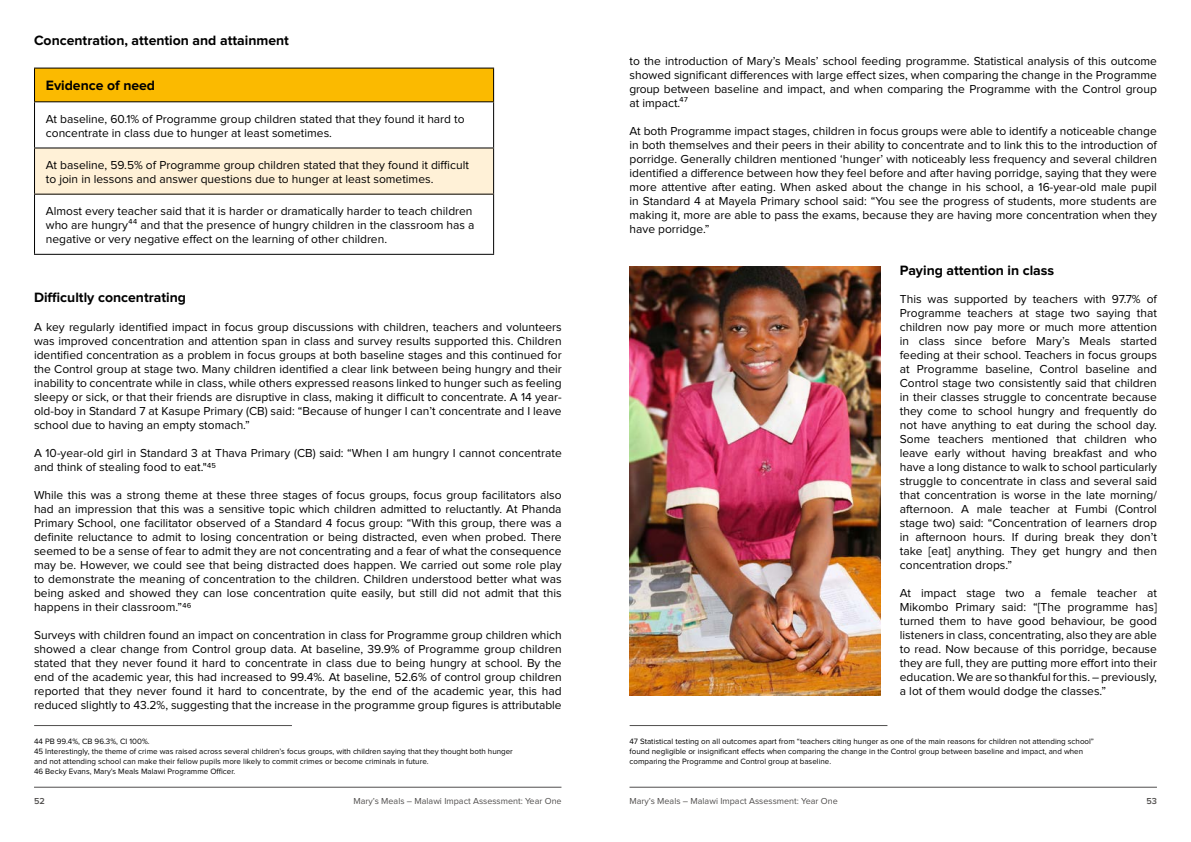
<style>
.page{position:relative;width:1191px;height:842px;background:#fff}
.page>*{position:absolute;margin:0;border:0;box-sizing:border-box;transform-origin:0 0}
.t1{font:700 14px "Proxima Nova";color:#000}
.t2{font:12px/14px "Proxima Nova";color:#000;text-align:justify}
.t3{font:9px "Proxima Nova";color:#504e4d}
.t4{font:600 9px "Proxima Nova";color:#504e4d}
.t5{font:8px/10px "Proxima Nova";color:#000}
</style>
<div class="page">
<hr style="left:629px;top:787px;width:528px;height:1px;background:#504e4d">
<hr style="left:34px;top:787px;width:527px;height:1px;background:#504e4d">
<div style="left:35px;top:68px;width:458px;height:34px;background:#fbba00"></div>
<div style="left:35px;top:148px;width:458px;height:46px;background:#fff1d7"></div>
<hr style="left:34px;top:68px;width:460px;height:1px;background:#000">
<hr style="left:34px;top:69px;width:1px;height:32px;background:#000">
<hr style="left:493px;top:69px;width:1px;height:32px;background:#000">
<hr style="left:34px;top:101px;width:460px;height:1px;background:#000">
<hr style="left:34px;top:102px;width:1px;height:45px;background:#000">
<hr style="left:493px;top:102px;width:1px;height:45px;background:#000">
<hr style="left:34px;top:147px;width:460px;height:1px;background:#000">
<hr style="left:34px;top:148px;width:1px;height:46px;background:#000">
<hr style="left:493px;top:148px;width:1px;height:46px;background:#000">
<hr style="left:34px;top:194px;width:460px;height:1px;background:#000">
<hr style="left:34px;top:195px;width:1px;height:59px;background:#000">
<hr style="left:493px;top:195px;width:1px;height:59px;background:#000">
<hr style="left:34px;top:254px;width:460px;height:1px;background:#000">
<hr style="left:34px;top:725px;width:258px;height:1px;background:#504e4d">
<hr style="left:629px;top:725px;width:258px;height:1px;background:#504e4d">
<img style="left:629px;top:267px;width:251px;height:429px">
<p class="t1" style="left:34px;top:34px;width:256px">Concentration, attention and attainment</p>
<p class="t1" style="left:46px;top:79px;width:111px">Evidence of need</p>
<p class="t2" style="left:46px;top:112px;width:420px">At baseline, 60.1% of Programme group children stated that they found it hard to concentrate in class due to hunger at least sometimes.</p>
<p class="t2" style="left:46px;top:158px;width:424px">At baseline, 59.5% of Programme group children stated that they found it difficult to join in lessons and answer questions due to hunger at least sometimes.</p>
<p class="t2" style="left:46px;top:204px;width:430px;text-align:left">Almost every teacher said that it is harder or dramatically harder to teach children who are hungry44 and that the presence of hungry children in the classroom has a negative or very negative effect on the learning of other children.</p>
<p class="t1" style="left:34px;top:291px;width:153px">Difficultly concentrating</p>
<p class="t2" style="left:34px;top:320px;width:529px">A key regularly identified impact in focus group discussions with children, teachers and volunteers was improved concentration and attention span in class and survey results supported this. Children identified concentration as a problem in focus groups at both baseline stages and this continued for the Control group at stage two. Many children identified a clear link between being hungry and their inability to concentrate while in class, while others expressed reasons linked to hunger such as feeling sleepy or sick, or that their friends are disruptive in class, making it difficult to concentrate. A 14 year&shy;old-boy in Standard 7 at Kasupe Primary (CB) said: “Because of hunger I can’t concentrate and I leave school due to having an empty stomach.”</p>
<p class="t2" style="left:34px;top:446px;width:529px">A 10-year-old girl in Standard 3 at Thava Primary (CB) said: “When I am hungry I cannot concentrate and think of stealing food to eat."45</p>
<p class="t2" style="left:34px;top:488px;width:529px">While this was a strong theme at these three stages of focus groups, focus group facilitators also had an impression that this was a sensitive topic which children admitted to reluctantly. At Phanda Primary School, one facilitator observed of a Standard 4 focus group: “With this group, there was a definite reluctance to admit to losing concentration or being distracted, even when probed. There seemed to be a sense of fear to admit they are not concentrating and a fear of what the consequence may be. However, we could see that being distracted does happen. We carried out some role play to demonstrate the meaning of concentration to the children. Children understood better what was being asked and showed they can lose concentration quite easily, but still did not admit that this happens in their classroom.”46</p>
<p class="t2" style="left:34px;top:628px;width:529px">Surveys with children found an impact on concentration in class for Programme group children which showed a clear change from Control group data. At baseline, 39.9% of Programme group children stated that they never found it hard to concentrate in class due to being hungry at school. By the end of the academic year, this had increased to 99.4%. At baseline, 52.6% of control group children reported that they never found it hard to concentrate, by the end of the academic year, this had reduced slightly to 43.2%, suggesting that the increase in the programme group figures is attributable</p>
<p class="t5" style="left:34px;top:737px;width:480px">44 PB 99.4%, CB 96.3%, CI 100%.<br>45 Interestingly, the theme of crime was raised across several children’s focus groups, with children saying that they thought both hunger and not attending school can make their fellow pupils more likely to commit crimes or become criminals in future.<br>46 Becky Evans, Mary’s Meals Malawi Programme Officer.</p>
<p class="t2" style="left:629px;top:54px;width:529px">to the introduction of Mary’s Meals’ school feeding programme. Statistical analysis of this outcome showed significant differences with large effect sizes, when comparing the change in the Programme group between baseline and impact, and when comparing the Programme with the Control group at impact.47</p>
<p class="t2" style="left:629px;top:124px;width:529px">At both Programme impact stages, children in focus groups were able to identify a noticeable change in both themselves and their peers in their ability to concentrate and to link this to the introduction of porridge. Generally children mentioned ‘hunger’ with noticeably less frequency and several children identified a difference between how they feel before and after having porridge, saying that they were more attentive after eating. When asked about the change in his school, a 16-year-old male pupil in Standard 4 at Mayela Primary school said: “You see the progress of students, more students are making it, more are able to pass the exams, because they are having more concentration when they have porridge.”</p>
<p class="t1" style="left:900px;top:264px;width:156px">Paying attention in class</p>
<p class="t2" style="left:900px;top:292px;width:259px">This was supported by teachers with 97.7% of Programme teachers at stage two saying that children now pay more or much more attention in class since before Mary’s Meals started feeding at their school. Teachers in focus groups at Programme baseline, Control baseline and Control stage two consistently said that children in their classes struggle to concentrate because they come to school hungry and frequently do not have anything to eat during the school day.<br>Some teachers mentioned that children who leave early without having breakfast and who have a long distance to walk to school particularly struggle to concentrate in class and several said that concentration is worse in the late morning/ afternoon. A male teacher at Fumbi (Control stage two) said: “Concentration of learners drop in afternoon hours. If during break they don’t take [eat] anything. They get hungry and then concentration drops.”</p>
<p class="t2" style="left:900px;top:586px;width:259px">At impact stage two a female teacher at Mikombo Primary said: “[The programme has] turned them to have good behaviour, be good listeners in class, concentrating, also they are able to read. Now because of this porridge, because they are full, they are putting more effort into their education. We are so thankful for this. – previously, a lot of them would dodge the classes.”</p>
<p class="t5" style="left:629px;top:737px;width:466px">47 Statistical testing on all outcomes apart from “teachers citing hunger as one of the main reasons for children not attending school” found negligible or insignificant effects when comparing the change in the Control group between baseline and impact, and when comparing the Programme and Control group at baseline.</p>
<p class="t4" style="left:34px;top:797px;width:12px">52</p>
<p class="t3" style="left:353px;top:797px;width:210px">Mary’s Meals – Malawi Impact Assessment: Year One</p>
<p class="t3" style="left:629px;top:797px;width:210px">Mary’s Meals – Malawi Impact Assessment: Year One</p>
<p class="t4" style="left:1146px;top:797px;width:12px">53</p>
</div>
